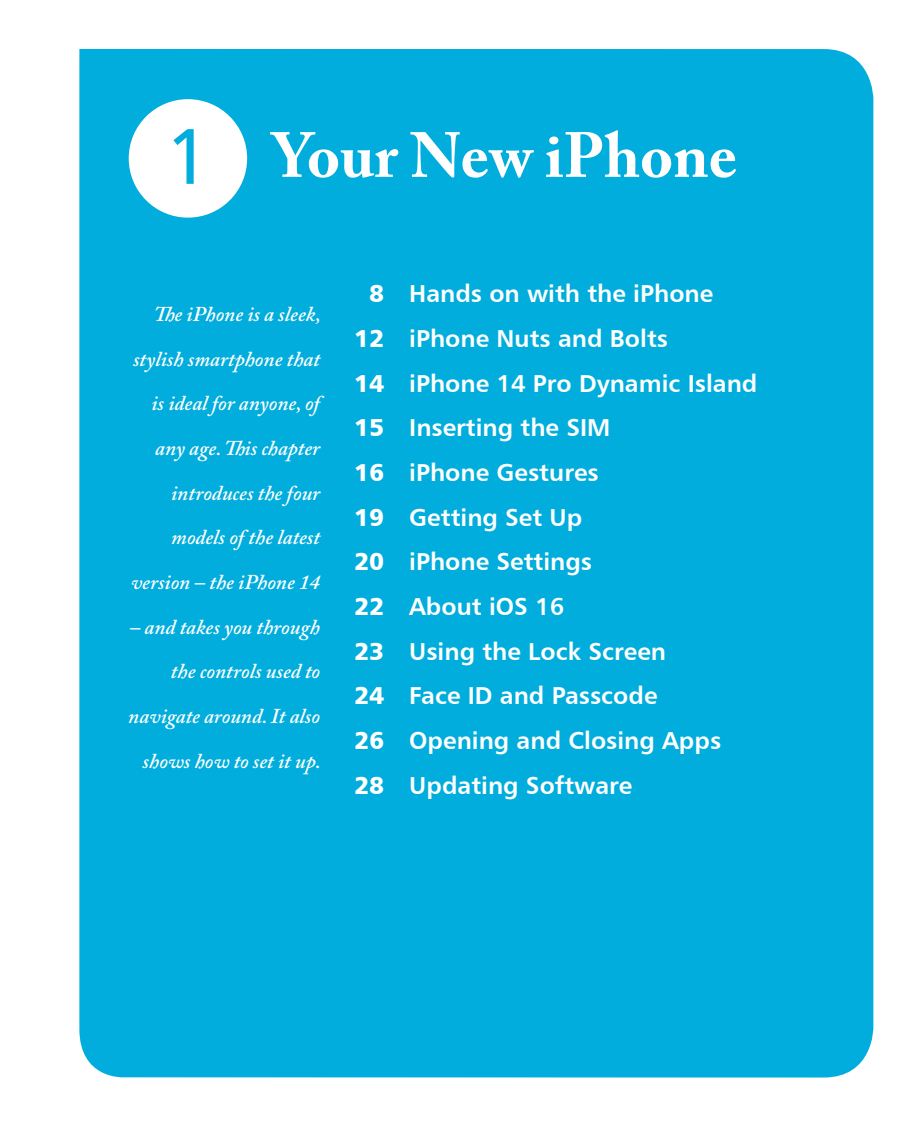
<style>
.page{position:relative;width:923px;height:1127px;background:#fff}
.page>*{position:absolute;margin:0;border:0;box-sizing:border-box;transform-origin:0 0}
.t1{font:700 63px "Adobe Caslon Pro";color:#fff}
.t2{font:24.5px/44.6px "Humanist 777 BT Bold B";color:#fff}
.t3{font:24.5px/44.6px "Humanist 777 BT Black B";color:#fff;text-align:justify}
.t4{font:italic 600 21px/44.6px "Adobe Caslon Pro";color:#fff;text-align:right}
.s1{font-family:"Humanist 777 BT Roman B";font-weight:400;font-size:78.75px;color:#00addc}
</style>
<div class="page">
<div style="left:79px;top:49px;width:794px;height:1029px;background:#00addc"></div>
<div style="left:129px;top:99px;width:118px;height:118px;background:#fff;border-radius:50%"></div>
<h1 class="t1" style="left:165px;top:129px;width:573px"><span class="s1">1</span> Your New iPhone</h1>
<p class="t4" style="left:131px;top:294px;width:191px">The iPhone is a sleek, stylish smartphone that is ideal for anyone, of any age. This chapter introduces the four models of the latest version – the iPhone 14</p>
<p class="t4" style="left:128px;top:607px;width:194px">– and takes you through the controls used to navigate around. It also shows how to set it up.</p>
<p class="t3" style="left:354px;top:273px;width:32px;text-indent:15px">8<br>12<br>14<br>15<br>16<br>19<br>20<br>22<br>23<br>24<br>26<br>28</p>
<p class="t2" style="left:409px;top:273px;width:350px">Hands on with the iPhone iPhone Nuts and Bolts<br>iPhone 14 Pro Dynamic Island<br>Inserting the SIM<br>iPhone Gestures<br>Getting Set Up<br>iPhone Settings<br>About iOS 16<br>Using the Lock Screen<br>Face ID and Passcode<br>Opening and Closing Apps<br>Updating Software</p>
</div>
